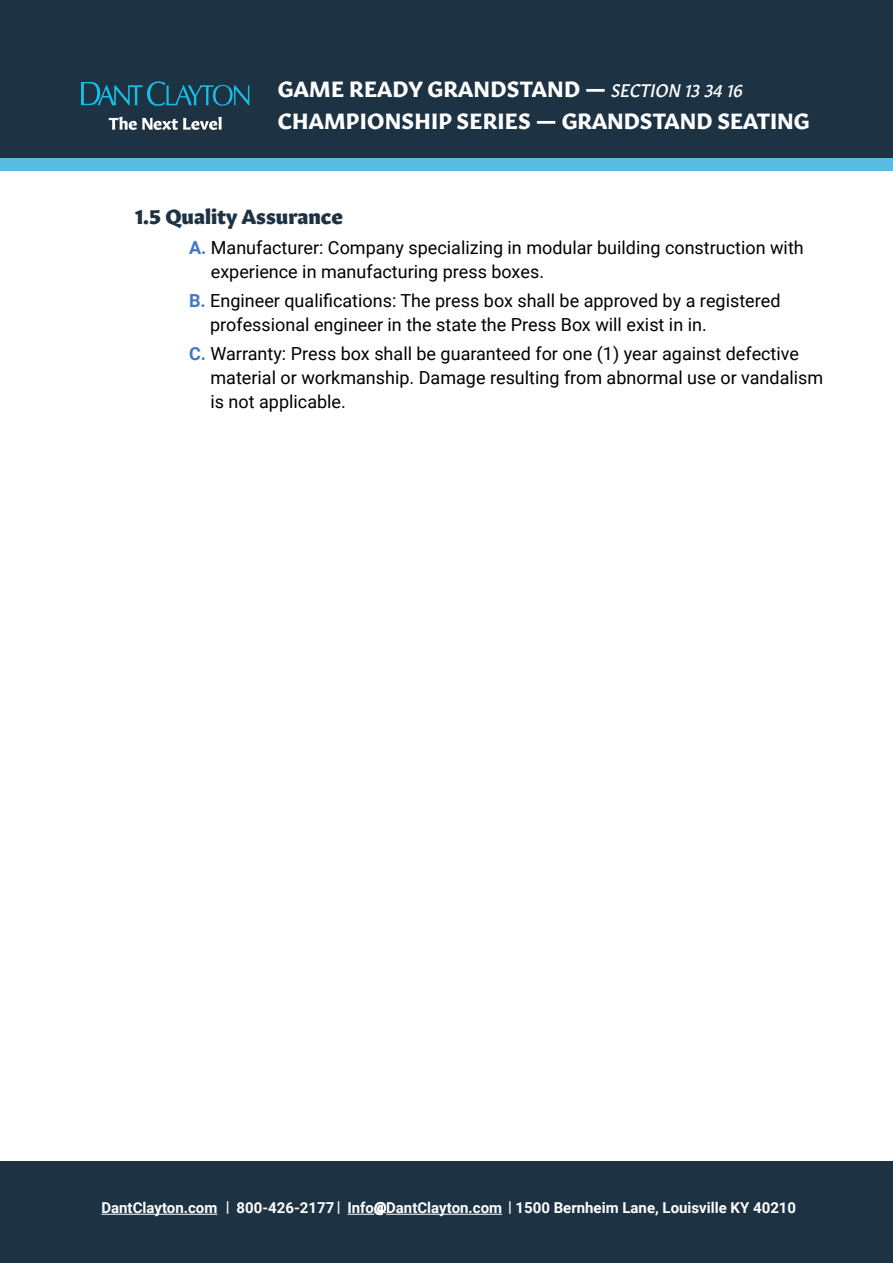
<style>
.page{position:relative;width:893px;height:1263px;background:#fff}
.page>*{position:absolute;margin:0;border:0;box-sizing:border-box;transform-origin:0 0}
.t1{font:700 21.75px/32.1px "Gitan Latn";letter-spacing:.01em;color:#fff}
.t2{font:20.25px "Gitan Latn Eb";color:#1d3344}
.t3{font:18px/24px "Roboto";color:#000}
.t4{font:700 15px "Roboto";color:#fff}
.s1{font-family:"Gitan Latn Me It";font-weight:400;font-size:18px}
.s2{font-weight:700;color:#4277c5}
.s3{font-size:13.5px}
</style>
<div class="page">
<div style="left:0;top:66px;width:893px;height:105px;background:#59bbe3"></div>
<div style="left:0;top:0;width:893px;height:158px;background:#1d3344"></div>
<div style="left:0;top:1161px;width:893px;height:102px;background:#1d3344"></div>
<hr style="left:101px;top:1214px;width:116px;height:1px;background:#fff">
<svg style="left:347px;top:1212px;width:39px;height:3px"></svg>
<hr style="left:386px;top:1214px;width:116px;height:1px;background:#fff">
<svg style="left:81px;top:81px;width:168px;height:25px"></svg>
<svg style="left:109px;top:117px;width:113px;height:13px"></svg>
<p class="t1" style="left:278px;top:71px;width:533px">GAME READY GRANDSTAND — <span class="s1">SECTION 13 34 16<br></span>CHAMPIONSHIP SERIES — GRANDSTAND SEATING</p>
<p class="t2" style="left:135px;top:199px;width:209px">1.5 Quality Assurance</p>
<p class="t3" style="left:211px;top:235px;width:594px;text-indent:-22px"><span class="s2">A.</span> Manufacturer: Company specializing in modular building construction with experience in manufacturing press boxes.</p>
<p class="t3" style="left:210px;top:288px;width:572px;text-indent:-21px"><span class="s2">B.</span> Engineer qualifications: The press box shall be approved by a registered professional engineer in the state the Press Box will exist in in.</p>
<p class="t3" style="left:210px;top:341px;width:614px;text-indent:-21px"><span class="s2">C.</span> Warranty: Press box shall be guaranteed for one (1) year against defective material or workmanship. Damage resulting from abnormal use or vandalism is not applicable.</p>
<p class="t4" style="left:101px;top:1197px;width:696px">DantClayton.com | 800-426-2177 | Info<span class="s3">@</span>DantClayton.com | 1500 Bernheim Lane, Louisville KY 40210</p>
</div>
